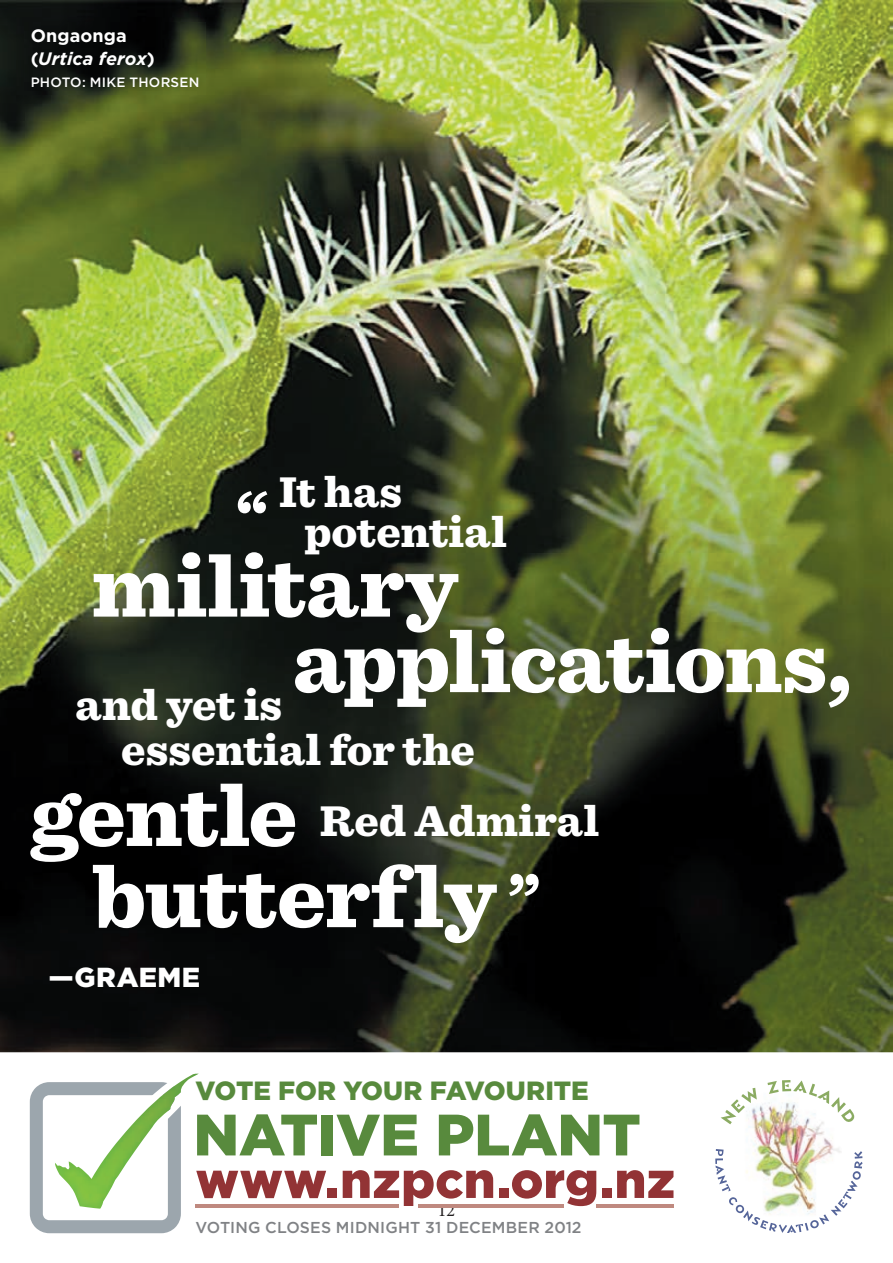
<style>
.page{position:relative;width:893px;height:1263px;background:#fff}
.page>*{position:absolute;margin:0;border:0;box-sizing:border-box;transform-origin:0 0}
.t1{font:900 90px/75.4px "Sentinel";letter-spacing:-.015em;color:#fff}
.t2{font:900 63px "Sentinel";color:#fff}
.t3{font:900 58.2px "Gotham";letter-spacing:-.005em;color:#588a3d}
.t4{font:900 50.25px "Gotham";letter-spacing:.005em;color:#923335}
.t5{font:900 45px/45.6px "Sentinel";color:#fff}
.t6{font:900 27.45px "Gotham";letter-spacing:.02em;color:#fff}
.t7{font:900 26.4px "Gotham";letter-spacing:-.005em;color:#588a3d}
.t8{font:italic 700 18px/22.5px "Gotham";letter-spacing:.005em;color:#fff}
.t9{font:18px "Minion Pro";color:#231f20}
.t10{font:500 15.75px "Gotham";letter-spacing:.01em;color:#808285}
.t11{font:500 13.5px "Gotham";letter-spacing:.02em;color:#fff}
.s1{font-style:normal}
.s2{font-size:63px}
</style>
<div class="page">
<img style="left:0;top:0;width:893px;height:1052px">
<img style="left:25px;top:22px;width:180px;height:72px">
<img style="left:730px;top:1124px;width:109px;height:25px">
<svg style="left:721px;top:1080px;width:134px;height:44px"></svg>
<svg style="left:715px;top:1149px;width:148px;height:84px"></svg>
<svg style="left:30px;top:1082px;width:192px;height:151px"></svg>
<img style="left:55px;top:1073px;width:144px;height:136px">
<hr style="left:196px;top:1204px;width:203px;height:3px;background:#bf897f">
<hr style="left:418px;top:1204px;width:146px;height:3px;background:#bf897f">
<hr style="left:596px;top:1204px;width:78px;height:3px;background:#bf897f">
<p class="t8" style="left:31px;top:24px;width:126px"><span class="s1">Ongaonga (</span>Urtica ferox<span class="s1">)</span></p>
<p class="t11" style="left:31px;top:73px;width:170px">PHOTO: MIKE THORSEN</p>
<p class="t5" style="left:279px;top:467px;width:125px">It has</p>
<h2 class="t2" style="left:236px;top:463px;width:34px">“</h2>
<p class="t5" style="left:304px;top:508px;width:205px">potential</p>
<h1 class="t1" style="left:293px;top:545px;width:560px;text-indent:-202px">military applications,</h1>
<p class="t5" style="left:121px;top:680px;width:355px;text-indent:-46px">and yet is essential for the</p>
<p class="t5" style="left:320px;top:797px;width:281px">Red Admiral</p>
<h1 class="t1" style="left:93px;top:772px;width:449px;line-height:81.2px;text-indent:-62px">gentle butterfly <span class="s2">”</span></h1>
<p class="t6" style="left:49px;top:958px;width:153px">—GRAEME</p>
<p class="t7" style="left:196px;top:1073px;width:395px">VOTE FOR YOUR FAVOURITE</p>
<p class="t3" style="left:193px;top:1095px;width:449px">NATIVE PLANT</p>
<p class="t4" style="left:196px;top:1145px;width:481px">www.nzpcn.org.nz</p>
<p class="t9" style="left:438px;top:1198px;width:19px">12</p>
<p class="t10" style="left:196px;top:1217px;width:388px">VOTING CLOSES MIDNIGHT 31 DECEMBER 2012</p>
</div>
